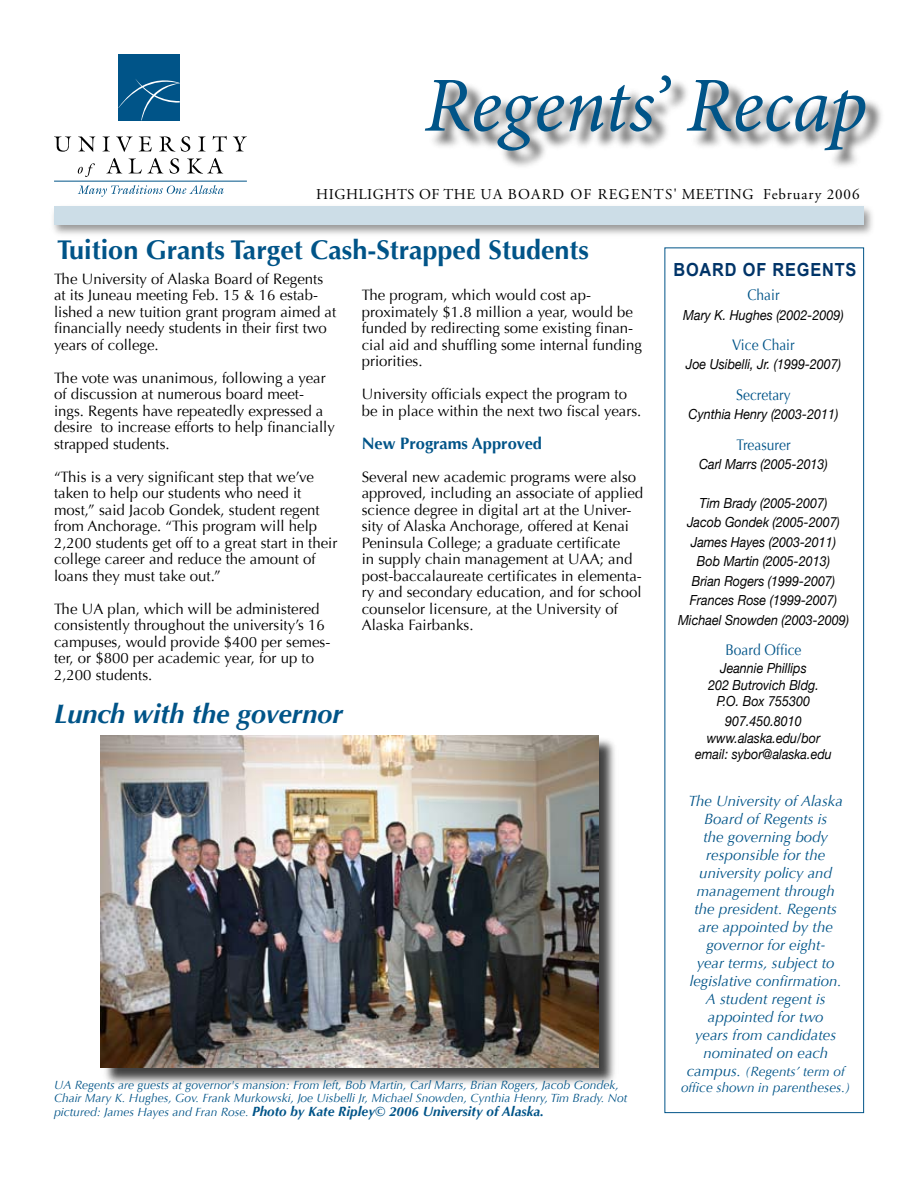
<style>
.page{position:relative;width:918px;height:1188px;background:#fff}
.page>*{position:absolute;margin:0;border:0;box-sizing:border-box;transform-origin:0 0}
.t1{font:italic 78px "Minion Pro";letter-spacing:-.005em;color:#005488}
.t2{font:700 27px "Optima";color:#005488}
.t3{font:italic 700 27px "Optima";color:#005488}
.t4{font:700 18px "Arial";letter-spacing:.05em;color:#003468;scale:.9 1}
.t5{font:700 16.5px "Optima";color:#005488}
.t6{font:15.3px "Optima";color:#005488;scale:.9 1}
.t7{font:15px/16.5px "Optima";color:#000}
.t8{font:italic 15px/18px "Optima";color:#005488;text-align:center}
.t9{font:15px "Adobe Garamond Pro";letter-spacing:.06em;color:#000}
.t10{font:italic 13.95px/19.5px "Helvetica Neue";color:#000;text-align:center;scale:.9 1}
.t11{font:italic 700 13.5px "Optima";color:#005488}
.t12{font:italic 13.5px/16.2px "Optima";color:#005488;text-align:center}
.t13{font:italic 12px/13.5px "Optima";color:#005488}
.s1{font-weight:400;font-size:12px}
.s2{font-size:15px}
</style>
<div class="page">
<div style="left:664px;top:248px;width:200px;height:865px;border:1px solid #005488"></div>
<div style="left:49px;top:204px;width:827px;height:34px;background:#000;opacity:.41"></div>
<div style="left:54px;top:206px;width:810px;height:18px;background:#ccdde7"></div>
<div style="left:427px;top:77px;width:458px;height:94px;background:#000;opacity:.7"></div>
<svg style="left:55px;top:137px;width:16px;height:15px"></svg>
<svg style="left:78px;top:137px;width:17px;height:15px"></svg>
<svg style="left:103px;top:137px;width:6px;height:14px"></svg>
<svg style="left:117px;top:137px;width:15px;height:15px"></svg>
<svg style="left:139px;top:137px;width:13px;height:14px"></svg>
<svg style="left:159px;top:136px;width:16px;height:16px"></svg>
<svg style="left:181px;top:136px;width:9px;height:16px"></svg>
<svg style="left:199px;top:137px;width:6px;height:14px"></svg>
<svg style="left:213px;top:136px;width:14px;height:15px"></svg>
<svg style="left:233px;top:137px;width:13px;height:14px"></svg>
<svg style="left:78px;top:163px;width:17px;height:14px"></svg>
<svg style="left:107px;top:158px;width:15px;height:15px"></svg>
<svg style="left:129px;top:158px;width:34px;height:15px"></svg>
<svg style="left:169px;top:158px;width:10px;height:16px"></svg>
<svg style="left:187px;top:158px;width:36px;height:16px"></svg>
<svg style="left:78px;top:185px;width:146px;height:12px"></svg>
<hr style="left:54px;top:181px;width:193px;height:1px;background:#005488">
<div style="left:118px;top:54px;width:62px;height:66px;background:#005488"></div>
<svg style="left:118px;top:79px;width:62px;height:41px"></svg>
<div style="left:101px;top:737px;width:518px;height:350px;background:#000;opacity:.75"></div>
<img style="left:101px;top:735px;width:497px;height:332px">
<h1 class="t1" style="left:424px;top:52px;width:445px">Regents’ Recap</h1>
<p class="t9" style="left:316px;top:185px;width:545px">HIGHLIGHTS OF THE UA BOARD OF REGENTS' MEETING February 2006</p>
<h2 class="t2" style="left:57px;top:234px;width:534px">Tuition Grants Target Cash-Strapped Students</h2>
<p class="t7" style="left:54px;top:271px;width:284px">The University of Alaska Board of Regents at its Juneau meeting Feb. 15 &amp; 16 estab&shy;lished a new tuition grant program aimed at financially needy students in their first two years of college.</p>
<p class="t7" style="left:54px;top:370px;width:282px">The vote was unanimous, following a year of discussion at numerous board meet&shy;ings. Regents have repeatedly expressed a desire to increase efforts to help financially strapped students.</p>
<p class="t7" style="left:54px;top:469px;width:285px">“This is a very significant step that we’ve taken to help our students who need it most,” said Jacob Gondek, student regent from Anchorage. “This program will help 2,200 students get off to a great start in their college career and reduce the amount of loans they must take out.”</p>
<p class="t7" style="left:54px;top:601px;width:278px">The UA plan, which will be administered consistently throughout the university’s 16 campuses, would provide $400 per semes&shy;ter, or $800 per academic year, for up to 2,200 students.</p>
<h2 class="t3" style="left:54px;top:698px;width:290px">Lunch with the governor</h2>
<p class="t7" style="left:362px;top:287px;width:282px">The program, which would cost ap&shy;proximately $1.8 million a year, would be funded by redirecting some existing finan&shy;cial aid and shuffling some internal funding priorities.</p>
<p class="t7" style="left:362px;top:386px;width:281px">University officials expect the program to be in place within the next two fiscal years.</p>
<p class="t5" style="left:362px;top:434px;width:182px">New Programs Approved</p>
<p class="t7" style="left:362px;top:469px;width:283px">Several new academic programs were also approved, including an associate of applied science degree in digital art at the Univer&shy;sity of Alaska Anchorage, offered at Kenai Peninsula College; a graduate certificate<br>in supply chain management at UAA; and post-baccalaureate certificates in elementa&shy;ry and secondary education, and for school counselor licensure, at the University of Alaska Fairbanks.</p>
<p class="t13" style="left:54px;top:1078px;width:575px">UA Regents are guests at governor's mansion: From left, Bob Martin, Carl Marrs, Brian Rogers, Jacob Gondek,<br>Chair Mary K. Hughes, Gov. Frank Murkowski, Joe Uisbelli Jr, Michael Snowden, Cynthia Henry, Tim Brady. Not</p>
<p class="t11" style="left:54px;top:1103px;width:491px"><span class="s1">pictured: James Hayes and Fran Rose.</span> Photo by Kate Ripley© 2006 University of Alaska.</p>
<p class="t4" style="left:673px;top:259px;width:205px">BOARD OF REGENTS</p>
<p class="t6" style="left:747px;top:286px;width:37px">Chair</p>
<p class="t10" style="left:683px;top:305px;width:180px">Mary K. Hughes (2002-2009)</p>
<p class="t6" style="left:732px;top:336px;width:71px">Vice Chair</p>
<p class="t10" style="left:686px;top:355px;width:174px">Joe Usibelli, Jr. (1999-2007)</p>
<p class="t6" style="left:736px;top:386px;width:62px">Secretary</p>
<p class="t10" style="left:689px;top:404px;width:168px">Cynthia Henry (2003-2011)</p>
<p class="t6" style="left:736px;top:435px;width:62px">Treasurer</p>
<p class="t10" style="left:699px;top:454px;width:145px">Carl Marrs (2005-2013)</p>
<p class="t10" style="left:678px;top:493px;width:191px">Tim Brady (2005-2007)<br>Jacob Gondek (2005-2007)<br>James Hayes (2003-2011)<br>Bob Martin (2005-2013)<br>Brian Rogers (1999-2007)<br>Frances Rose (1999-2007)<br>Michael Snowden (2003-2009)</p>
<p class="t6" style="left:725px;top:641px;width:86px">Board Office</p>
<p class="t10" style="left:708px;top:660px;width:125px;line-height:16.6px">Jeannie Phillips<br>202 Butrovich Bldg.<br>P.O. Box 755300</p>
<p class="t10" style="left:695px;top:712px;width:153px;line-height:16.6px">907.450.8010 www.alaska.edu/bor email: sybor@alaska.edu</p>
<p class="t8" style="left:689px;top:792px;width:156px">The University of Alaska<br>Board of Regents is<br>the governing body responsible for the university policy and management through the president. Regents are appointed by the governor for eight-<br>year terms, subject to legislative confirmation.<br>A student regent is appointed for two<br>years from candidates nominated on each</p>
<p class="t12" style="left:681px;top:1063px;width:171px"><span class="s2">campus.</span> (Regents’ term of office shown in parentheses.)</p>
</div>
